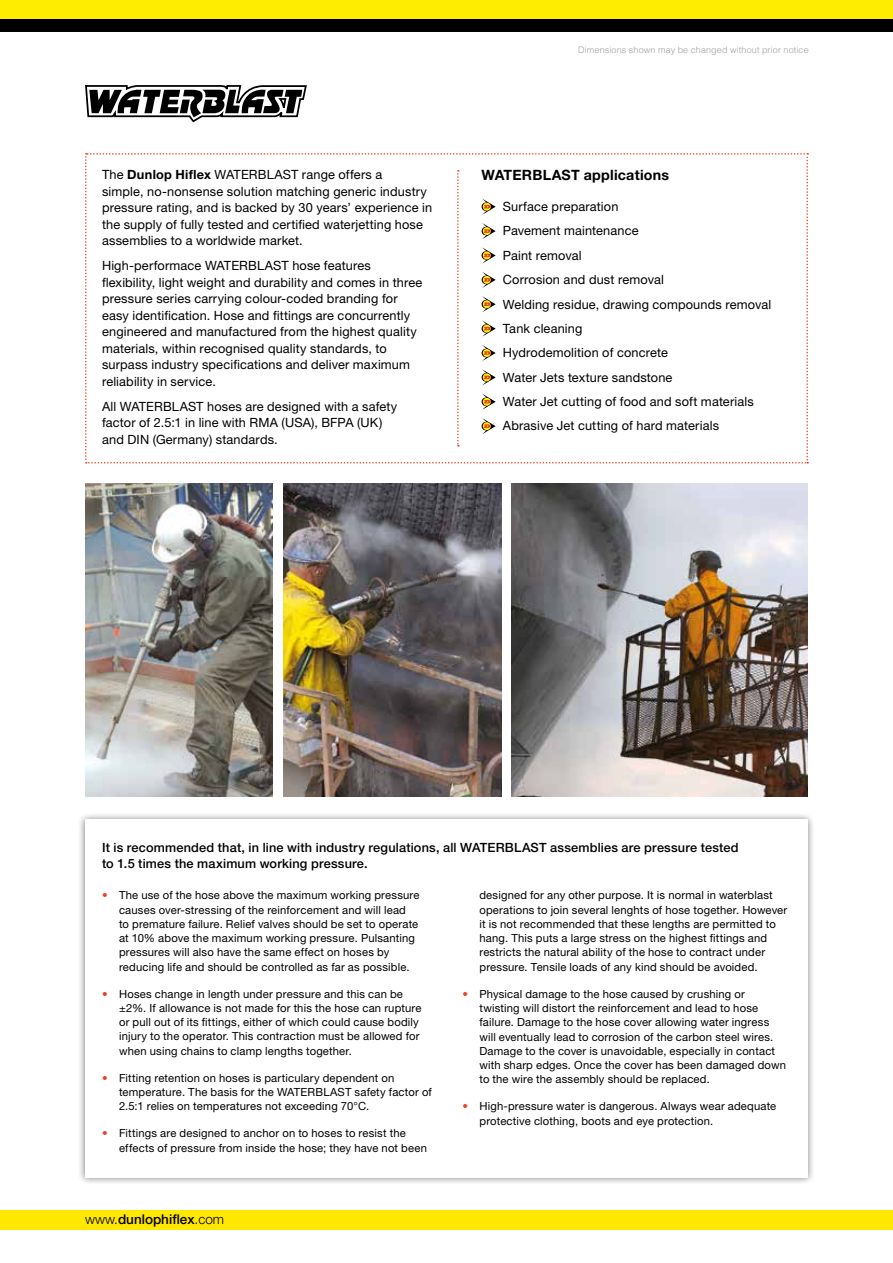
<style>
.page{position:relative;width:893px;height:1263px;background:#fff}
.page>*{position:absolute;margin:0;border:0;box-sizing:border-box;transform-origin:0 0}
.t1{font:700 14.25px "Helvetica Neue LT Std";letter-spacing:.015em;color:#000}
.t2{font:500 13.5px "Helvetica Neue LT Std";color:#000}
.t3{font:12.75px/16.5px "Helvetica Neue LT Std";letter-spacing:.01em;color:#000}
.t4{font:500 12.75px/16.5px "Helvetica Neue LT Std";letter-spacing:.015em;color:#000}
.t5{font:11.25px/14.2px "Helvetica Neue LT Std";letter-spacing:.015em;color:#000}
.t6{font:300 9px "Helvetica";letter-spacing:.015em;color:#9d9d9c}
.s1{font-weight:700}
.s2{color:#e84124}
.s3{font-weight:300}
</style>
<div class="page">
<div style="left:0;top:0;width:893px;height:19px;background:#ffed00"></div>
<div style="left:0;top:19px;width:893px;height:13px;background:#000"></div>
<div style="left:0;top:1210px;width:893px;height:19px;background:#ffe700"></div>
<svg style="left:85px;top:153px;width:723px;height:310px"></svg>
<div style="left:77px;top:812px;width:738px;height:373px;background:#000;opacity:.55"></div>
<div style="left:85px;top:820px;width:723px;height:358px;background:#fff"></div>
<svg style="left:85px;top:85px;width:222px;height:36px"></svg>
<img style="left:85px;top:484px;width:187px;height:312px">
<img style="left:511px;top:484px;width:297px;height:312px">
<img style="left:283px;top:484px;width:219px;height:313px">
<p class="t3" style="left:102px;top:166px;width:332px">The <span class="s1">Dunlop Hiflex</span> WATERBLAST range offers a<br>simple, no-nonsense solution matching generic industry pressure rating, and is backed by 30 years’ experience in the supply of fully tested and certified waterjetting hose assemblies to a worldwide market.</p>
<p class="t3" style="left:102px;top:257px;width:322px">High-performace WATERBLAST hose features flexibility, light weight and durability and comes in three pressure series carrying colour-coded branding for easy identification. Hose and fittings are concurrently engineered and manufactured from the highest quality materials, within recognised quality standards, to surpass industry specifications and deliver maximum reliability in service.</p>
<p class="t3" style="left:102px;top:398px;width:297px">All WATERBLAST hoses are designed with a safety factor of 2.5:1 in line with RMA (USA), BFPA (UK) and DIN (Germany) standards.</p>
<p class="t6" style="left:578px;top:42px;width:232px">Dimensions shown may be changed without prior notice</p>
<p class="t1" style="left:482px;top:166px;width:189px">WATERBLAST applications</p>
<p class="t3" style="left:503px;top:194px;width:270px;line-height:24.5px">Surface preparation<br>Pavement maintenance<br>Paint removal<br>Corrosion and dust removal<br>Welding residue, drawing compounds removal<br>Tank cleaning<br>Hydrodemolition of concrete<br>Water Jets texture sandstone<br>Water Jet cutting of food and soft materials<br>Abrasive Jet cutting of hard materials</p>
<p class="t4" style="left:102px;top:839px;width:638px">It is recommended that, in line with industry regulations, all WATERBLAST assemblies are pressure tested to 1.5 times the maximum working pressure.</p>
<p class="t5" style="left:119px;top:888px;width:302px;text-indent:-17px"><span class="s2">•</span> The use of the hose above the maximum working pressure causes over-stressing of the reinforcement and will lead<br>to premature failure. Relief valves should be set to operate at 10% above the maximum working pressure. Pulsanting pressures will also have the same effect on hoses by reducing life and should be controlled as far as possible.</p>
<p class="t5" style="left:119px;top:986px;width:304px;text-indent:-17px"><span class="s2">•</span> Hoses change in length under pressure and this can be ±2%. If allowance is not made for this the hose can rupture or pull out of its fittings, either of which could cause bodily injury to the operator. This contraction must be allowed for when using chains to clamp lengths together.</p>
<p class="t5" style="left:119px;top:1070px;width:314px;text-indent:-17px"><span class="s2">•</span> Fitting retention on hoses is particulary dependent on temperature. The basis for the WATERBLAST safety factor of<br>2.5:1 relies on temperatures not exceeding 70°C.</p>
<p class="t5" style="left:119px;top:1126px;width:309px;text-indent:-17px"><span class="s2">•</span> Fittings are designed to anchor on to hoses to resist the effects of pressure from inside the hose; they have not been</p>
<p class="t5" style="left:479px;top:888px;width:309px">designed for any other purpose. It is normal in waterblast operations to join several lenghts of hose together. However it is not recommended that these lengths are permitted to hang. This puts a large stress on the highest fittings and restricts the natural ability of the hose to contract under pressure. Tensile loads of any kind should be avoided.</p>
<p class="t5" style="left:479px;top:986px;width:308px;text-indent:-17px"><span class="s2">•</span> Physical damage to the hose caused by crushing or twisting will distort the reinforcement and lead to hose failure. Damage to the hose cover allowing water ingress will eventually lead to corrosion of the carbon steel wires.<br>Damage to the cover is unavoidable, especially in contact with sharp edges. Once the cover has been damaged down to the wire the assembly should be replaced.</p>
<p class="t5" style="left:479px;top:1099px;width:298px;text-indent:-17px"><span class="s2">•</span> High-pressure water is dangerous. Always wear adequate protective clothing, boots and eye protection.</p>
<p class="t2" style="left:85px;top:1211px;width:141px"><span class="s3">www.</span>dunlophiflex<span class="s3">.com</span></p>
</div>
